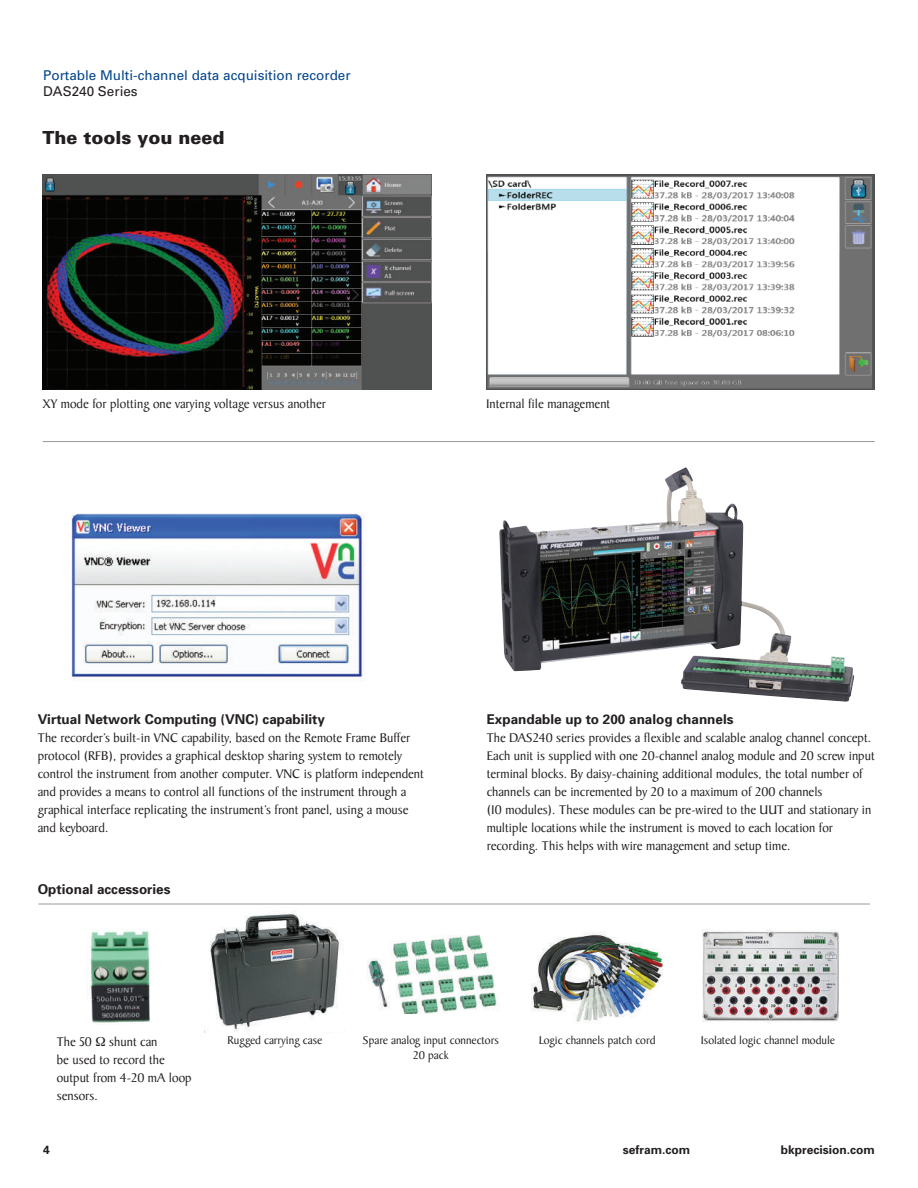
<style>
.page{position:relative;width:918px;height:1188px;background:#fff}
.page>*{position:absolute;margin:0;border:0;box-sizing:border-box;transform-origin:0 0}
.t1{font:900 18px "Univers";color:#231f20}
.t2{font:13.5px/18px "Baker Signet";color:#231f20}
.t3{font:700 13.5px "Univers";color:#231f20}
.t4{font:13.5px "Univers";color:#02448d}
.t5{font:13.5px "Univers";color:#231f20}
.t6{font:12px/14.4px "Baker Signet";color:#231f20;text-align:center}
.t7{font:700 12px "Univers";color:#231f20}
</style>
<div class="page">
<img style="left:499px;top:467px;width:281px;height:204px">
<img style="left:43px;top:174px;width:388px;height:215px">
<img style="left:486px;top:174px;width:389px;height:215px">
<hr style="left:43px;top:441px;width:832px;height:1px;background:#999">
<img style="left:71px;top:513px;width:293px;height:167px">
<img style="left:90px;top:931px;width:60px;height:92px">
<img style="left:532px;top:932px;width:130px;height:90px">
<img style="left:210px;top:911px;width:131px;height:122px">
<hr style="left:39px;top:904px;width:831px;height:1px;background:#999">
<img style="left:368px;top:934px;width:132px;height:80px">
<img style="left:703px;top:930px;width:135px;height:93px">
<p class="t4" style="left:43px;top:67px;width:309px">Portable Multi-channel data acquisition recorder</p>
<p class="t5" style="left:43px;top:83px;width:96px">DAS240 Series</p>
<h1 class="t1" style="left:43px;top:126px;width:184px">The tools you need</h1>
<p class="t2" style="left:43px;top:395px;width:285px">XY mode for plotting one varying voltage versus another</p>
<p class="t2" style="left:486px;top:395px;width:126px">Internal file management</p>
<p class="t3" style="left:38px;top:712px;width:289px">Virtual Network Computing (VNC) capability</p>
<p class="t2" style="left:38px;top:730px;width:388px">The recorder’s built-in VNC capability, based on the Remote Frame Buffer protocol (RFB), provides a graphical desktop sharing system to remotely control the instrument from another computer. VNC is platform independent and provides a means to control all functions of the instrument through a graphical interface replicating the instrument’s front panel, using a mouse and keyboard.</p>
<p class="t3" style="left:38px;top:881px;width:134px">Optional accessories</p>
<p class="t3" style="left:487px;top:712px;width:248px">Expandable up to 200 analog channels</p>
<p class="t2" style="left:487px;top:730px;width:390px">The DAS240 series provides a flexible and scalable analog channel concept.<br>Each unit is supplied with one 20-channel analog module and 20 screw input terminal blocks. By daisy-chaining additional modules, the total number of channels can be incremented by 20 to a maximum of 200 channels<br>(10 modules). These modules can be pre-wired to the UUT and stationary in multiple locations while the instrument is moved to each location for recording. This helps with wire management and setup time.</p>
<p class="t2" style="left:57px;top:1033px;width:136px;text-indent:53px">shunt can<br>be used to record the output from 4-20 mA loop sensors.</p>
<p class="t6" style="left:363px;top:1034px;width:137px">Spare analog input connectors<br>20 pack</p>
<p class="t6" style="left:227px;top:1034px;width:96px">Rugged carrying case</p>
<p class="t6" style="left:539px;top:1034px;width:118px">Logic channels patch cord</p>
<p class="t6" style="left:701px;top:1034px;width:136px">Isolated logic channel module</p>
<p class="t2" style="left:57px;top:1033px;width:37px">The 50</p>
<p class="t7" style="left:43px;top:1143px;width:8px">4</p>
<p class="t7" style="left:623px;top:1143px;width:69px">sefram.com</p>
<p class="t7" style="left:781px;top:1143px;width:96px">bkprecision.com</p>
</div>
